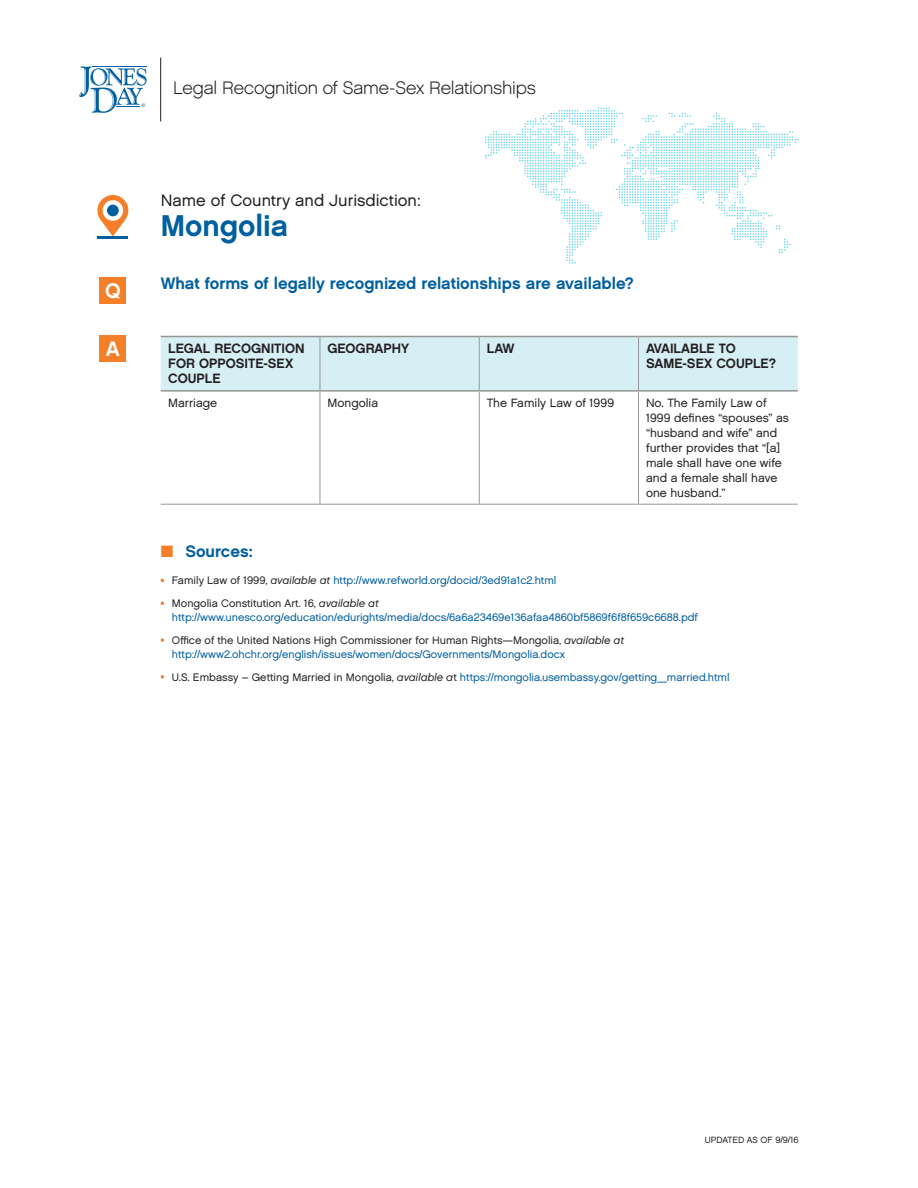
<style>
.page{position:relative;width:918px;height:1188px;background:#fff}
.page>*{position:absolute;margin:0;border:0;box-sizing:border-box;transform-origin:0 0}
.CNTRY{font:30px "Chalet New York Nineteen Sixty";color:#005f9f}
.t1{font:21px "Chalet New York Nineteen Sixty";color:#fff}
.t2{font:18px "Chalet English Channel";letter-spacing:-.01em;color:#231f20}
.Q{font:16.5px "Chalet New York Nineteen Sixty";color:#005f9f}
.CNTRY-2{font:16.5px "Chalet London Nineteen Sixty";color:#231f20}
.SRC_Header_Bold_U_LC{font:16.5px "Chalet New York Nineteen Sixty";color:#005f9f}
.TBL_HEAD_B{font:13.5px/15px "Chalet New York Nineteen Sixty";color:#231f20}
.TBL_BC{font:12px/15px "Chalet London Nineteen Sixty";color:#231f20}
.t3{font:10.8px/13.8px "Chalet London Nineteen Sixty";color:#005f9f}
.t4{font:9px "Chalet London Nineteen Sixty";color:#231f20}
.s1{color:#f57f29}
.s2{color:#231f20}
.s3{font-family:"Chalet Oblique London";color:#231f20}
</style>
<div class="page">
<div style="left:161px;top:337px;width:637px;height:53px;background:#d6eff5"></div>
<hr style="left:479px;top:337px;width:1px;height:53px;background:#949698">
<hr style="left:479px;top:392px;width:1px;height:112px;background:#949698">
<hr style="left:320px;top:504px;width:159px;height:1px;background:#949698">
<hr style="left:479px;top:504px;width:160px;height:1px;background:#949698">
<hr style="left:320px;top:336px;width:159px;height:1px;background:#949698">
<hr style="left:479px;top:336px;width:160px;height:1px;background:#949698">
<hr style="left:320px;top:390px;width:159px;height:2px;background:#949698">
<hr style="left:479px;top:390px;width:160px;height:2px;background:#949698">
<hr style="left:320px;top:392px;width:1px;height:112px;background:#949698">
<hr style="left:161px;top:504px;width:159px;height:1px;background:#949698">
<hr style="left:638px;top:392px;width:1px;height:112px;background:#949698">
<hr style="left:639px;top:504px;width:159px;height:1px;background:#949698">
<hr style="left:639px;top:336px;width:159px;height:1px;background:#949698">
<hr style="left:639px;top:390px;width:159px;height:2px;background:#949698">
<hr style="left:638px;top:337px;width:1px;height:53px;background:#949698">
<hr style="left:161px;top:336px;width:159px;height:1px;background:#949698">
<hr style="left:161px;top:390px;width:159px;height:2px;background:#949698">
<hr style="left:320px;top:337px;width:1px;height:53px;background:#949698">
<svg style="left:161px;top:638px;width:3px;height:4px"></svg>
<svg style="left:161px;top:675px;width:3px;height:4px"></svg>
<div style="left:100px;top:278px;width:26px;height:26px;background:#f57f29"></div>
<svg style="left:97px;top:195px;width:31px;height:41px"></svg>
<div style="left:103px;top:200px;width:20px;height:21px;background:#fff;border-radius:50%"></div>
<div style="left:107px;top:205px;width:12px;height:11px;background:#005f9f;border-radius:50%"></div>
<hr style="left:97px;top:236px;width:31px;height:3px;background:#005f9f">
<div style="left:100px;top:336px;width:26px;height:26px;background:#f57f29"></div>
<svg style="left:485px;top:107px;width:314px;height:157px"></svg>
<hr style="left:160px;top:58px;width:1px;height:63px;background:#231f20">
<svg style="left:79px;top:66px;width:68px;height:47px"></svg>
<p class="t1" style="left:105px;top:278px;width:17px">Q</p>
<p class="t1" style="left:106px;top:336px;width:16px">A</p>
<p class="t2" style="left:173px;top:77px;width:364px">Legal Recognition of Same-Sex Relationships</p>
<p class="CNTRY-2" style="left:161px;top:191px;width:262px">Name of Country and Jurisdiction:</p>
<p class="CNTRY" style="left:161px;top:208px;width:129px">Mongolia</p>
<p class="Q" style="left:161px;top:273px;width:475px">What forms of legally recognized relationships are available?</p>
<p class="TBL_HEAD_B" style="left:168px;top:341px;width:138px">LEGAL RECOGNITION<br>FOR OPPOSITE-SEX<br>COUPLE</p>
<p class="TBL_HEAD_B" style="left:327px;top:341px;width:83px">GEOGRAPHY</p>
<p class="TBL_HEAD_B" style="left:487px;top:341px;width:29px">LAW</p>
<p class="TBL_HEAD_B" style="left:646px;top:341px;width:132px">AVAILABLE TO<br>SAME-SEX COUPLE?</p>
<p class="TBL_BC" style="left:168px;top:395px;width:51px">Marriage</p>
<p class="TBL_BC" style="left:327px;top:395px;width:52px">Mongolia</p>
<p class="TBL_BC" style="left:487px;top:395px;width:129px">The Family Law of 1999</p>
<p class="TBL_BC" style="left:646px;top:395px;width:144px">No. The Family Law of<br>1999 defines “spouses” as “husband and wife” and further provides that “[a] male shall have one wife and a female shall have one husband.”</p>
<p class="SRC_Header_Bold_U_LC" style="left:161px;top:541px;width:94px"><span class="s1">■</span> Sources:</p>
<p class="t3" style="left:161px;top:574px;width:397px"><span class="s1">•</span> <span class="s2">Family Law of 1999,</span> <span class="s3">available at</span> http://www.refworld.org/docid/3ed91a1c2.html</p>
<p class="t3" style="left:172px;top:597px;width:528px;text-indent:-11px"><span class="s1">•</span> <span class="s2">Mongolia Constitution Art. 16,</span> <span class="s3">available at </span>http://www.unesco.org/education/edurights/media/docs/6a6a23469e136afaa4860bf5869f6f8f659c6688.pdf</p>
<p class="t3" style="left:172px;top:633px;width:454px;text-indent:-11px"><span class="s1">•</span> <span class="s2">Office of the United Nations High Commissioner for Human Rights—Mongolia,</span> <span class="s3">available at </span>http://www2.ohchr.org/english/issues/women/docs/Governments/Mongolia.docx</p>
<p class="t3" style="left:161px;top:670px;width:570px"><span class="s1">•</span> <span class="s2">U.S. Embassy – Getting Married in Mongolia,</span> <span class="s3">available a</span><span class="s2">t</span> https://mongolia.usembassy.gov/getting_married.html</p>
<p class="t4" style="left:705px;top:1135px;width:95px">UPDATED AS OF 9/9/16</p>
</div>
